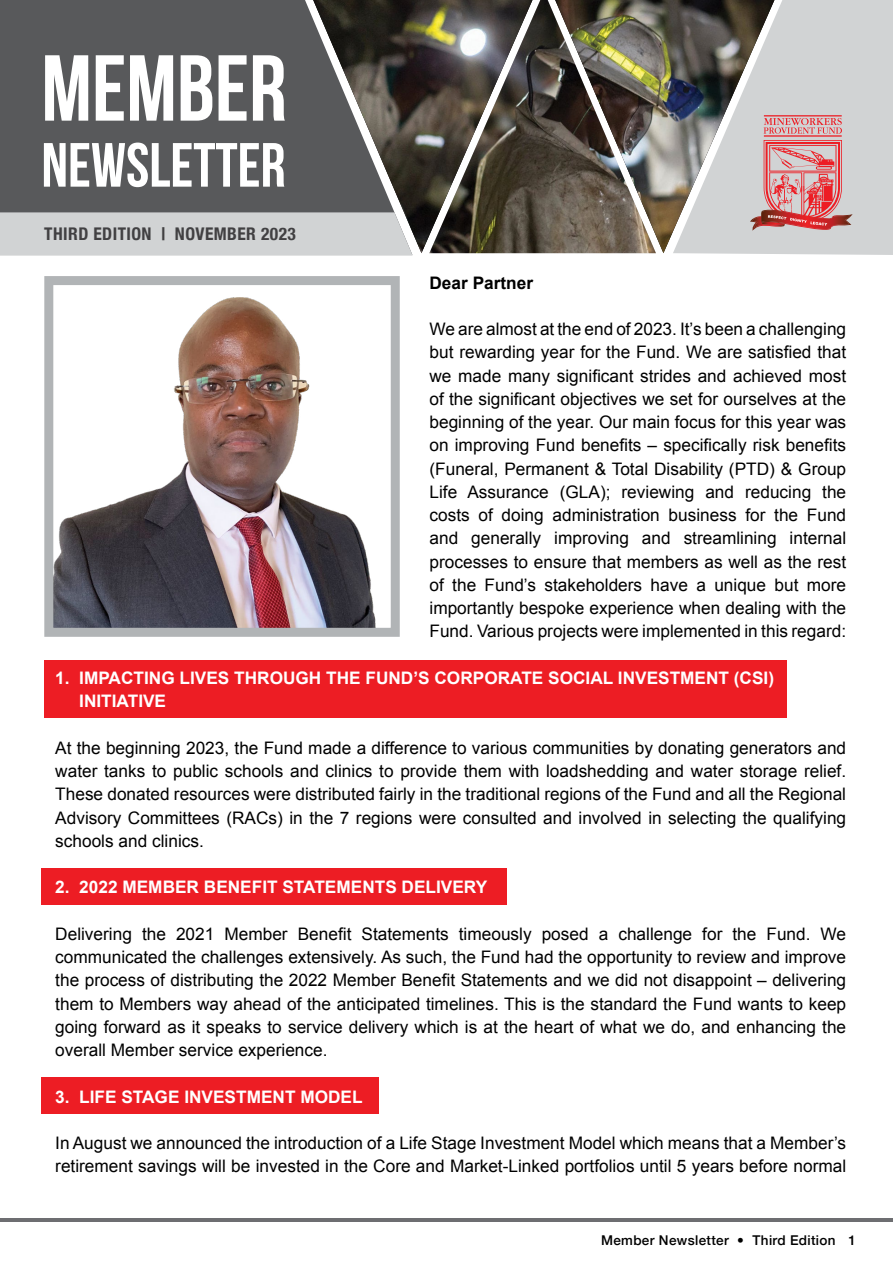
<style>
.page{position:relative;width:893px;height:1263px;background:#fff}
.page>*{position:absolute;margin:0;border:0;box-sizing:border-box;transform-origin:0 0}
.t1{font:700 93.45px "Bebas Neue";color:#fff}
.t2{font:700 62.25px "Bebas Neue";color:#fff}
.t3{font:700 condensed 17.4px "Helvetica Neue";letter-spacing:.025em;color:#414042}
.t4{font:17.25px/23.2px "Arial";color:#000;text-align:justify}
.t5{font:700 17.25px/23.2px "Arial";color:#fff}
.t6{font:700 17.25px "Arial";color:#000}
.t7{font:500 13.5px "Helvetica Neue";letter-spacing:.025em;color:#000}
</style>
<div class="page">
<div style="left:44px;top:660px;width:743px;height:58px;background:#ed1d24"></div>
<div style="left:0;top:0;width:313px;height:212px;background:#58595b"></div>
<div style="left:0;top:212px;width:412px;height:43px;background:#d1d3d4"></div>
<hr style="left:0;top:1218px;width:893px;height:3px;background:#6d6e71">
<img style="left:313px;top:0;width:116px;height:253px">
<img style="left:429px;top:0;width:126px;height:253px">
<img style="left:555px;top:0;width:118px;height:253px">
<svg style="left:673px;top:0;width:220px;height:255px;background:#b0b1b1"></svg>
<svg style="left:750px;top:115px;width:103px;height:116px;background:#d4999b"></svg>
<div style="left:41px;top:868px;width:466px;height:36px;background:#ed1d24"></div>
<div style="left:41px;top:1078px;width:337px;height:36px;background:#ed1d24"></div>
<img style="left:54px;top:297px;width:322px;height:330px">
<div style="left:44px;top:276px;width:356px;height:361px;border:9px solid #b1b4b6"></div>
<h1 class="t1" style="left:41px;top:37px;width:247px">MEMBER</h1>
<h2 class="t2" style="left:41px;top:131px;width:246px">NEWSLETTER</h2>
<p class="t3" style="left:44px;top:219px;width:253px">THIRD EDITION | NOVEMBER 2023</p>
<p class="t6" style="left:429px;top:271px;width:105px">Dear Partner</p>
<p class="t4" style="left:429px;top:318px;width:418px">We are almost at the end of 2023. It’s been a challenging but rewarding year for the Fund. We are satisfied that we made many significant strides and achieved most of the significant objectives we set for ourselves at the beginning of the year. Our main focus for this year was on improving Fund benefits – specifically risk benefits (Funeral, Permanent &amp; Total Disability (PTD) &amp; Group Life Assurance (GLA); reviewing and reducing the costs of doing administration business for the Fund and generally improving and streamlining internal processes to ensure that members as well as the rest of the Fund’s stakeholders have a unique but more importantly bespoke experience when dealing with the Fund. Various projects were implemented in this regard:</p>
<p class="t5" style="left:79px;top:667px;width:696px;text-indent:-24px">1. IMPACTING LIVES THROUGH THE FUND’S CORPORATE SOCIAL INVESTMENT (CSI)<br>INITIATIVE</p>
<p class="t4" style="left:55px;top:736px;width:792px">At the beginning 2023, the Fund made a difference to various communities by donating generators and water tanks to public schools and clinics to provide them with loadshedding and water storage relief.<br>These donated resources were distributed fairly in the traditional regions of the Fund and all the Regional Advisory Committees (RACs) in the 7 regions were consulted and involved in selecting the qualifying schools and clinics.</p>
<p class="t5" style="left:55px;top:876px;width:433px">2. 2022 MEMBER BENEFIT STATEMENTS DELIVERY</p>
<p class="t4" style="left:55px;top:922px;width:792px">Delivering the 2021 Member Benefit Statements timeously posed a challenge for the Fund. We communicated the challenges extensively. As such, the Fund had the opportunity to review and improve the process of distributing the 2022 Member Benefit Statements and we did not disappoint – delivering them to Members way ahead of the anticipated timelines. This is the standard the Fund wants to keep going forward as it speaks to service delivery which is at the heart of what we do, and enhancing the overall Member service experience.</p>
<p class="t5" style="left:55px;top:1085px;width:309px">3. LIFE STAGE INVESTMENT MODEL</p>
<p class="t4" style="left:55px;top:1131px;width:792px">In August we announced the introduction of a Life Stage Investment Model which means that a Member’s retirement savings will be invested in the Core and Market-Linked portfolios until 5 years before normal</p>
<p class="t7" style="left:601px;top:1229px;width:256px">Member Newsletter • Third Edition 1</p>
</div>
